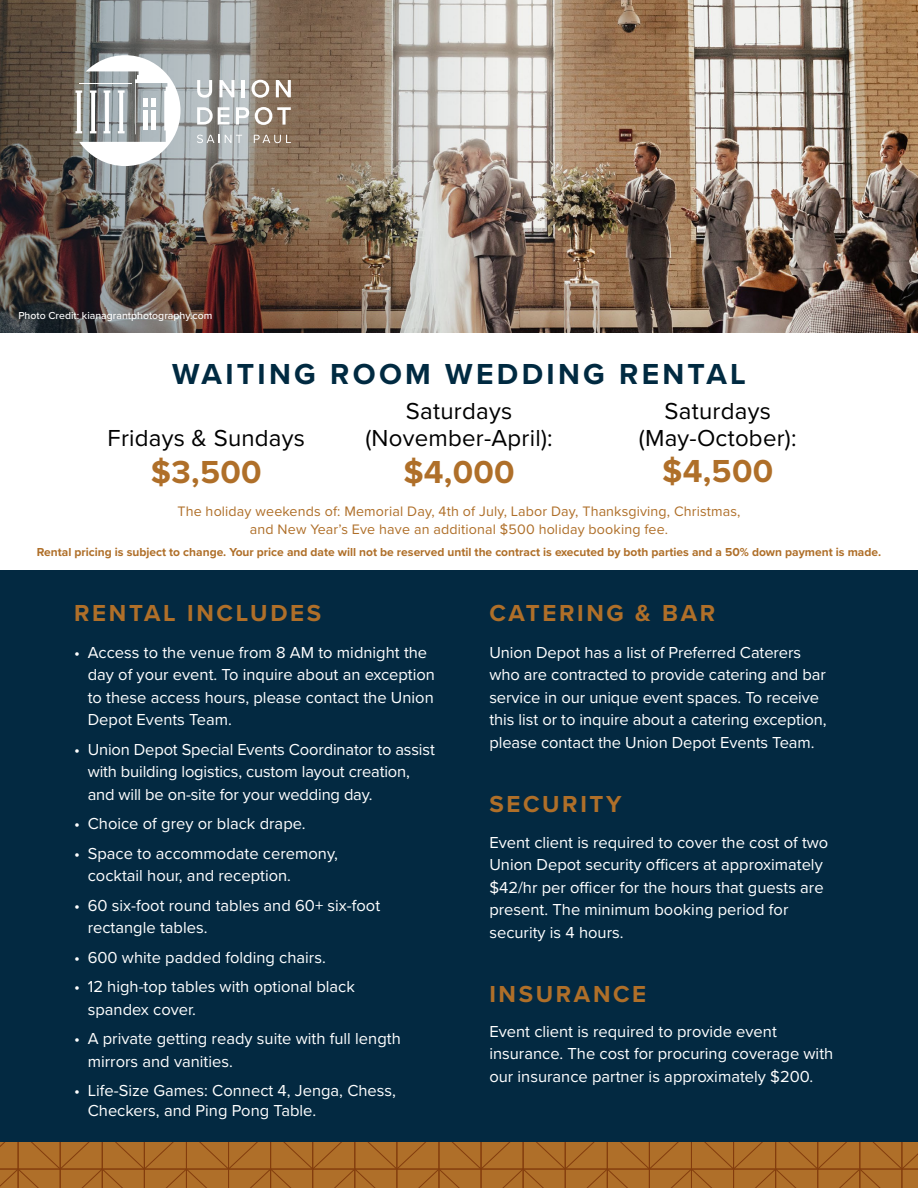
<style>
.page{position:relative;width:918px;height:1188px;background:#fff}
.page>*{position:absolute;margin:0;border:0;box-sizing:border-box;transform-origin:0 0}
.t1{font:700 33px "Proxima Nova";letter-spacing:.01em;color:#af6f29}
.t2{font:700 30px "Proxima Nova";letter-spacing:.11em;color:#002a41}
.t3{font:24px/27px "Proxima Nova";letter-spacing:.01em;color:#000;text-align:center}
.t4{font:700 24px "Proxima Nova";letter-spacing:.11em;color:#af6f29}
.t5{font:16.5px/22.5px "Proxima Nova";color:#fff}
.t6{font:14.25px/18.8px "Proxima Nova";letter-spacing:.01em;color:#af6f29;text-align:center}
.t7{font:700 12px "Proxima Nova";color:#af6f29}
.t8{font:500 10.5px "Proxima Nova";color:#fff}
</style>
<div class="page">
<div style="left:0;top:570px;width:918px;height:573px;background:#032941"></div>
<img style="left:0;top:0;width:918px;height:333px">
<svg style="left:75px;top:55px;width:106px;height:111px"></svg>
<svg style="left:197px;top:135px;width:45px;height:8px"></svg>
<svg style="left:254px;top:135px;width:37px;height:8px"></svg>
<svg style="left:197px;top:80px;width:15px;height:18px"></svg>
<svg style="left:220px;top:80px;width:15px;height:17px"></svg>
<hr style="left:242px;top:80px;width:3px;height:17px;background:#fff">
<svg style="left:252px;top:80px;width:17px;height:18px"></svg>
<svg style="left:276px;top:80px;width:15px;height:17px"></svg>
<svg style="left:197px;top:107px;width:33px;height:18px"></svg>
<svg style="left:236px;top:107px;width:13px;height:18px"></svg>
<svg style="left:255px;top:107px;width:36px;height:18px"></svg>
<svg style="left:0;top:1143px;width:918px;height:45px;background:#aa6a26"></svg>
<p class="t8" style="left:18px;top:308px;width:195px">Photo Credit: kianagrantphotography.com</p>
<h2 class="t2" style="left:172px;top:351px;width:575px">WAITING ROOM WEDDING RENTAL</h2>
<h3 class="t3" style="left:108px;top:423px;width:199px">Fridays &amp; Sundays</h3>
<h1 class="t1" style="left:151px;top:447px;width:112px">$3,500</h1>
<h3 class="t3" style="left:365px;top:396px;width:189px">Saturdays (November-April):</h3>
<h1 class="t1" style="left:403px;top:447px;width:113px">$4,000</h1>
<h3 class="t3" style="left:639px;top:396px;width:159px">Saturdays (May-October):</h3>
<h1 class="t1" style="left:662px;top:447px;width:113px">$4,500</h1>
<p class="t6" style="left:177px;top:501px;width:565px">The holiday weekends of: Memorial Day, 4th of July, Labor Day, Thanksgiving, Christmas, and New Year’s Eve have an additional $500 holiday booking fee.</p>
<p class="t7" style="left:37px;top:543px;width:846px">Rental pricing is subject to change. Your price and date will not be reserved until the contract is executed by both parties and a 50% down payment is made.</p>
<h3 class="t4" style="left:74px;top:595px;width:249px">RENTAL INCLUDES</h3>
<p class="t5" style="left:88px;top:640px;width:349px;text-indent:-13px">• Access to the venue from 8 AM to midnight the day of your event. To inquire about an exception to these access hours, please contact the Union Depot Events Team.</p>
<p class="t5" style="left:88px;top:737px;width:349px;text-indent:-13px">• Union Depot Special Events Coordinator to assist with building logistics, custom layout creation, and will be on-site for your wedding day.</p>
<p class="t5" style="left:74px;top:812px;width:233px">• Choice of grey or black drape.</p>
<p class="t5" style="left:88px;top:841px;width:252px;text-indent:-13px">• Space to accommodate ceremony, cocktail hour, and reception.</p>
<p class="t5" style="left:88px;top:893px;width:294px;text-indent:-13px">• 60 six-foot round tables and 60+ six-foot rectangle tables.</p>
<p class="t5" style="left:74px;top:945px;width:253px">• 600 white padded folding chairs.</p>
<p class="t5" style="left:88px;top:975px;width:269px;text-indent:-13px">• 12 high-top tables with optional black spandex cover.</p>
<p class="t5" style="left:88px;top:1027px;width:315px;text-indent:-13px">• A private getting ready suite with full length mirrors and vanities.</p>
<p class="t5" style="left:88px;top:1080px;width:310px;line-height:19.8px;text-indent:-13px">• Life-Size Games: Connect 4, Jenga, Chess,<br>Checkers, and Ping Pong Table.</p>
<h3 class="t4" style="left:489px;top:595px;width:227px">CATERING &amp; BAR</h3>
<p class="t5" style="left:489px;top:640px;width:339px">Union Depot has a list of Preferred Caterers who are contracted to provide catering and bar service in our unique event spaces. To receive this list or to inquire about a catering exception, please contact the Union Depot Events Team.</p>
<h3 class="t4" style="left:489px;top:786px;width:134px">SECURITY</h3>
<p class="t5" style="left:489px;top:830px;width:341px">Event client is required to cover the cost of two Union Depot security officers at approximately $42/hr per officer for the hours that guests are present. The minimum booking period for security is 4 hours.</p>
<h3 class="t4" style="left:489px;top:976px;width:158px">INSURANCE</h3>
<p class="t5" style="left:489px;top:1019px;width:345px">Event client is required to provide event insurance. The cost for procuring coverage with our insurance partner is approximately $200.</p>
</div>
